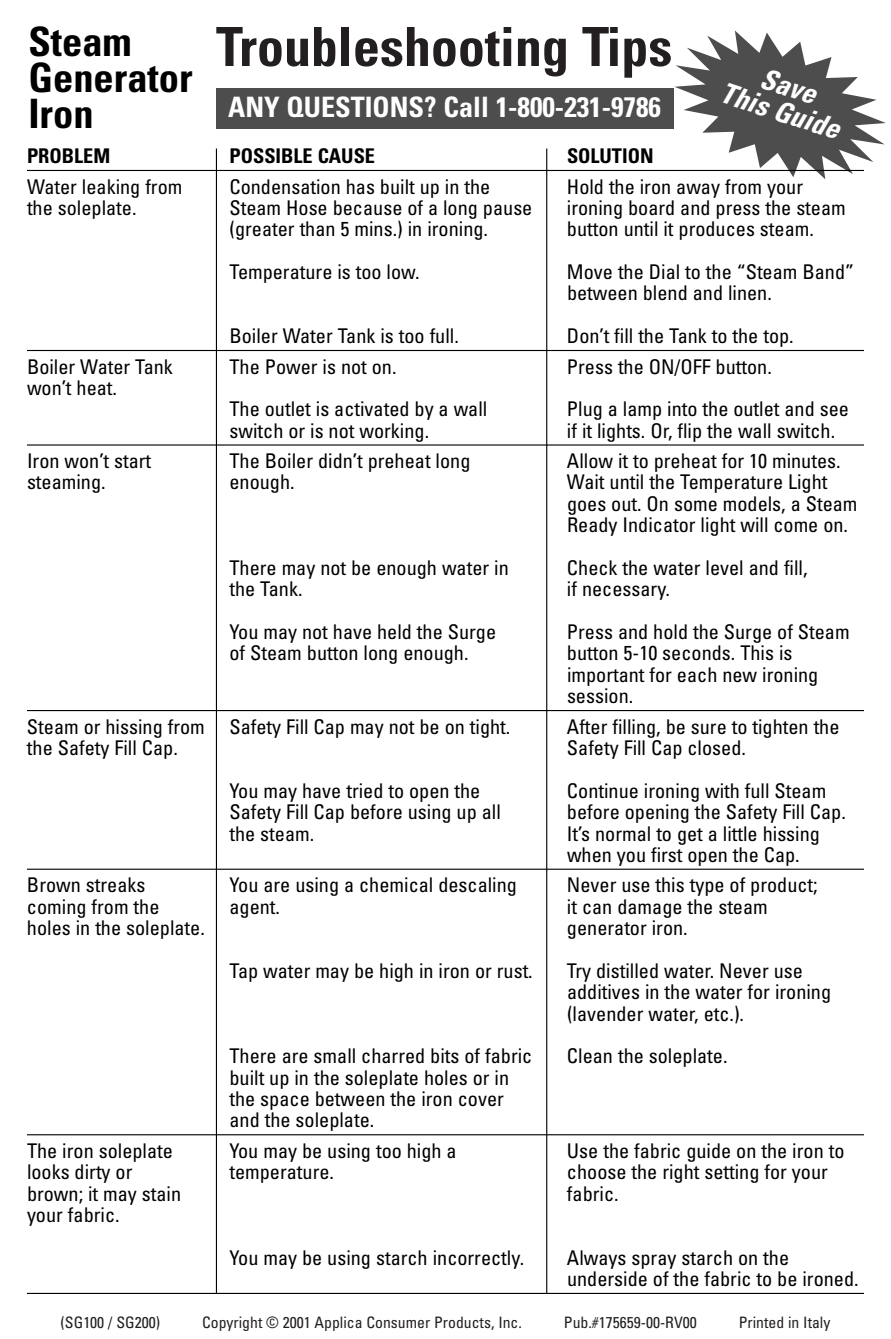
<style>
.page{position:relative;width:891px;height:1339px;background:#fff}
.page>*{position:absolute;margin:0;border:0;box-sizing:border-box;transform-origin:0 0}
.t1{font:700 condensed 54px "Univers";color:#231f20}
.t2{font:700 condensed 40.5px/36px "Univers";color:#000}
.t3{font:italic 700 condensed 28.35px/26.3px "Univers";color:#fff;text-align:center}
.t4{font:700 condensed 28.12px "Univers";color:#fff}
.t5{font:condensed 20.25px/21.4px "Univers";color:#000}
.t6{font:700 condensed 20.25px "Univers";color:#000}
.t7{font:condensed 15.75px "Univers";color:#231f20}
</style>
<div class="page">
<svg style="left:674px;top:30px;width:212px;height:149px"></svg>
<hr style="left:27px;top:170px;width:837px;height:1px;background:#000">
<hr style="left:27px;top:350px;width:837px;height:1px;background:#000">
<hr style="left:27px;top:444px;width:837px;height:2px;background:#000">
<hr style="left:27px;top:710px;width:837px;height:1px;background:#000">
<hr style="left:27px;top:868px;width:837px;height:2px;background:#000">
<hr style="left:27px;top:1134px;width:837px;height:1px;background:#000">
<hr style="left:27px;top:1293px;width:837px;height:1px;background:#000">
<hr style="left:216px;top:148px;width:1px;height:1146px;background:#000">
<hr style="left:546px;top:148px;width:1px;height:1146px;background:#000">
<div style="left:216px;top:88px;width:457px;height:40px;background:#4d4d4d"></div>
<h2 class="t2" style="left:28px;top:28px;width:166px">Steam<br>Generator<br>Iron</h2>
<h1 class="t1" style="left:216px;top:27px;width:458px">Troubleshooting Tips</h1>
<h3 class="t4" style="left:228px;top:97px;width:434px">ANY QUESTIONS? Call 1-800-231-9786</h3>
<h3 class="t3" style="left:733px;top:57px;width:125px;rotate:18deg">Save<br>This Guide</h3>
<p class="t6" style="left:27px;top:148px;width:85px">PROBLEM</p>
<p class="t6" style="left:230px;top:148px;width:147px">POSSIBLE CAUSE</p>
<p class="t6" style="left:567px;top:148px;width:88px">SOLUTION</p>
<p class="t5" style="left:27px;top:177px;width:157px">Water leaking from</p>
<p class="t5" style="left:229px;top:177px;width:262px">Condensation has built up in the</p>
<p class="t5" style="left:567px;top:177px;width:238px">Hold the iron away from your</p>
<p class="t5" style="left:27px;top:199px;width:111px">the soleplate.</p>
<p class="t5" style="left:229px;top:199px;width:304px">Steam Hose because of a long pause</p>
<p class="t5" style="left:567px;top:199px;width:280px">ironing board and press the steam</p>
<p class="t5" style="left:230px;top:220px;width:260px">(greater than 5 mins.) in ironing.</p>
<p class="t5" style="left:567px;top:220px;width:248px">button until it produces steam.</p>
<p class="t5" style="left:230px;top:263px;width:192px">Temperature is too low.</p>
<p class="t5" style="left:567px;top:263px;width:289px">Move the Dial to the “Steam Band” between blend and linen.</p>
<p class="t5" style="left:230px;top:327px;width:231px">Boiler Water Tank is too full.</p>
<p class="t5" style="left:567px;top:327px;width:228px">Don’t fill the Tank to the top.</p>
<p class="t5" style="left:27px;top:357px;width:147px">Boiler Water Tank</p>
<p class="t5" style="left:229px;top:357px;width:169px">The Power is not on.</p>
<p class="t5" style="left:567px;top:357px;width:206px">Press the ON/OFF button.</p>
<p class="t5" style="left:27px;top:379px;width:92px">won’t heat.</p>
<p class="t5" style="left:230px;top:400px;width:259px">The outlet is activated by a wall</p>
<p class="t5" style="left:567px;top:400px;width:284px">Plug a lamp into the outlet and see</p>
<p class="t5" style="left:230px;top:422px;width:201px">switch or is not working.</p>
<p class="t5" style="left:567px;top:422px;width:270px">if it lights. Or, flip the wall switch.</p>
<p class="t5" style="left:27px;top:452px;width:126px">Iron won’t start</p>
<p class="t5" style="left:230px;top:452px;width:242px">The Boiler didn’t preheat long</p>
<p class="t5" style="left:567px;top:452px;width:275px">Allow it to preheat for 10 minutes.</p>
<p class="t5" style="left:27px;top:473px;width:80px">steaming.</p>
<p class="t5" style="left:229px;top:473px;width:67px">enough.</p>
<p class="t5" style="left:567px;top:473px;width:292px">Wait until the Temperature Light goes out. On some models, a Steam<br>Ready Indicator light will come on.</p>
<p class="t5" style="left:230px;top:559px;width:281px">There may not be enough water in</p>
<p class="t5" style="left:567px;top:559px;width:242px">Check the water level and fill,</p>
<p class="t5" style="left:230px;top:580px;width:75px">the Tank.</p>
<p class="t5" style="left:567px;top:580px;width:105px">if necessary.</p>
<p class="t5" style="left:230px;top:623px;width:268px">You may not have held the Surge</p>
<p class="t5" style="left:567px;top:623px;width:284px">Press and hold the Surge of Steam</p>
<p class="t5" style="left:230px;top:644px;width:241px">of Steam button long enough.</p>
<p class="t5" style="left:567px;top:644px;width:253px">button 5-10 seconds. This is important for each new ironing session.</p>
<p class="t5" style="left:27px;top:717px;width:485px">Steam or hissing from Safety Fill Cap may not be on tight.</p>
<p class="t5" style="left:567px;top:717px;width:274px">After filling, be sure to tighten the</p>
<p class="t5" style="left:27px;top:739px;width:152px">the Safety Fill Cap.</p>
<p class="t5" style="left:567px;top:739px;width:181px">Safety Fill Cap closed.</p>
<p class="t5" style="left:229px;top:782px;width:252px">You may have tried to open the</p>
<p class="t5" style="left:567px;top:782px;width:261px">Continue ironing with full Steam</p>
<p class="t5" style="left:229px;top:803px;width:273px">Safety Fill Cap before using up all</p>
<p class="t5" style="left:567px;top:803px;width:280px">before opening the Safety Fill Cap.</p>
<p class="t5" style="left:229px;top:824px;width:86px">the steam.</p>
<p class="t5" style="left:567px;top:824px;width:255px">It’s normal to get a little hissing when you first open the Cap.</p>
<p class="t5" style="left:27px;top:876px;width:120px">Brown streaks</p>
<p class="t5" style="left:230px;top:876px;width:289px">You are using a chemical descaling</p>
<p class="t5" style="left:567px;top:876px;width:252px">Never use this type of product;</p>
<p class="t5" style="left:27px;top:897px;width:134px">coming from the</p>
<p class="t5" style="left:229px;top:897px;width:52px">agent.</p>
<p class="t5" style="left:567px;top:897px;width:202px">it can damage the steam</p>
<p class="t5" style="left:27px;top:919px;width:179px">holes in the soleplate.</p>
<p class="t5" style="left:567px;top:919px;width:122px">generator iron.</p>
<p class="t5" style="left:229px;top:962px;width:305px">Tap water may be high in iron or rust.</p>
<p class="t5" style="left:567px;top:962px;width:266px">Try distilled water. Never use additives in the water for ironing (lavender water, etc.).</p>
<p class="t5" style="left:229px;top:1047px;width:304px">There are small charred bits of fabric</p>
<p class="t5" style="left:567px;top:1047px;width:162px">Clean the soleplate.</p>
<p class="t5" style="left:229px;top:1068px;width:281px">built up in the soleplate holes or in the space between the iron cover and the soleplate.</p>
<p class="t5" style="left:27px;top:1142px;width:147px">The iron soleplate</p>
<p class="t5" style="left:229px;top:1142px;width:229px">You may be using too high a</p>
<p class="t5" style="left:567px;top:1142px;width:279px">Use the fabric guide on the iron to</p>
<p class="t5" style="left:27px;top:1163px;width:107px">looks dirty or</p>
<p class="t5" style="left:230px;top:1163px;width:106px">temperature.</p>
<p class="t5" style="left:567px;top:1163px;width:262px">choose the right setting for your</p>
<p class="t5" style="left:27px;top:1184px;width:156px">brown; it may stain</p>
<p class="t5" style="left:567px;top:1184px;width:53px">fabric.</p>
<p class="t5" style="left:27px;top:1206px;width:94px">your fabric.</p>
<p class="t5" style="left:230px;top:1248px;width:296px">You may be using starch incorrectly.</p>
<p class="t5" style="left:567px;top:1248px;width:293px">Always spray starch on the underside of the fabric to be ironed.</p>
<p class="t7" style="left:61px;top:1316px;width:101px">(SG100 / SG200)</p>
<p class="t7" style="left:202px;top:1316px;width:321px">Copyright © 2001 Applica Consumer Products, Inc.</p>
<p class="t7" style="left:564px;top:1316px;width:134px">Pub.#175659-00-RV00</p>
<p class="t7" style="left:739px;top:1316px;width:93px">Printed in Italy</p>
</div>
